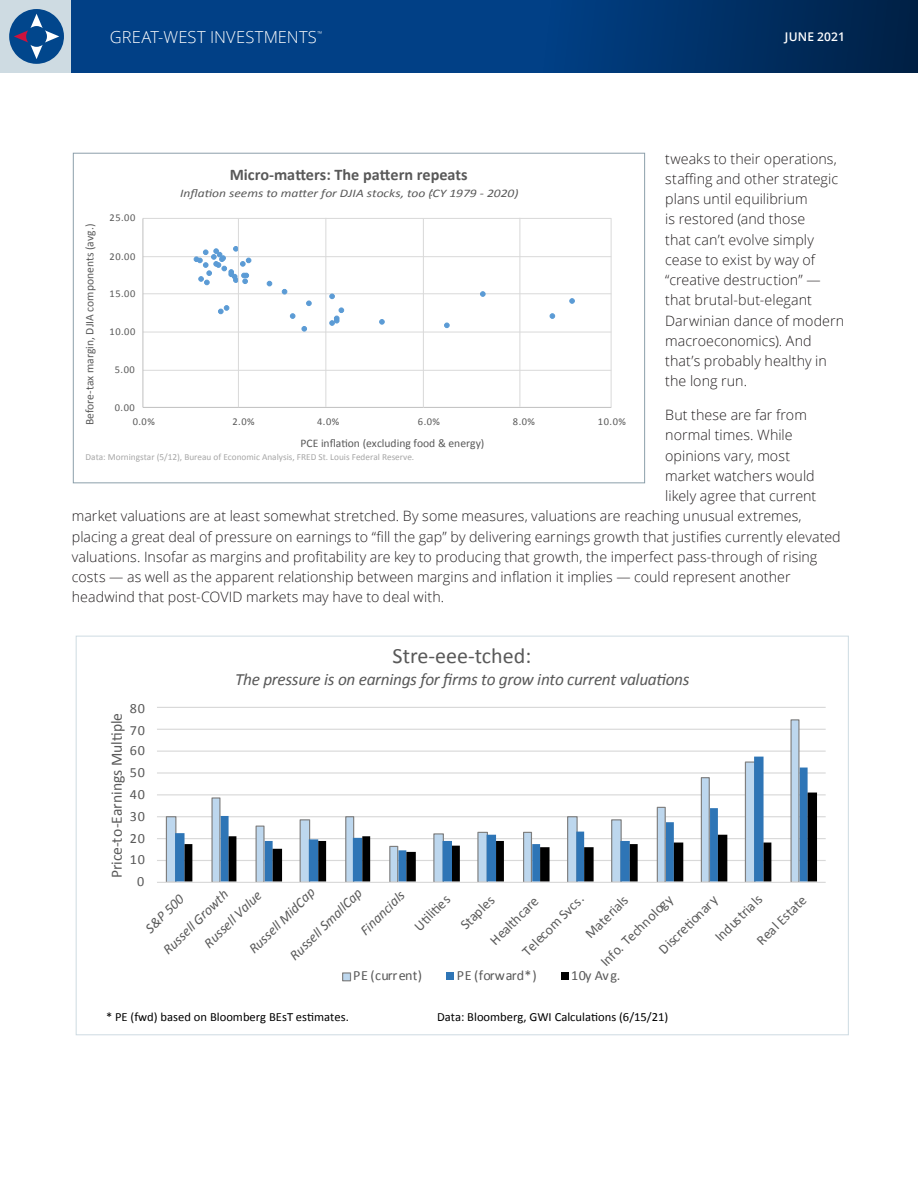
<style>
.page{position:relative;width:918px;height:1188px;background:#fff}
.page>*{position:absolute;margin:0;border:0;box-sizing:border-box;transform-origin:0 0}
.t1{font:21.9px "Calibri";color:#595959}
.t2{font:italic 17.25px "Calibri";letter-spacing:-.02em;color:#595959}
.GWI_Header{font:300 16.5px "Open Sans";letter-spacing:.01em;color:#fff}
.t3{font:700 16.2px "Calibri";color:#595959}
.t4{font:15.75px "Calibri";color:#595959}
.Body_9_5pt{font:300 14.25px/20.2px "Open Sans";letter-spacing:.005em;color:#231f20}
.t5{font:14.1px/30.9px "Calibri";letter-spacing:.04em;color:#595959}
.t6{font:italic 14.1px "Calibri";color:#595959}
.t7{font:14.1px "Calibri";letter-spacing:-.015em;color:#595959}
.t8{font:14.1px "Calibri";letter-spacing:.02em;color:#595959}
.t9{font:12.45px "Calibri";color:#000}
.Header_Date{font:600 12px "Open Sans";letter-spacing:.015em;color:#fff}
.t10{font:11.55px "Calibri";color:#595959}
.t11{font:italic 11.55px "Calibri";color:#595959;scale:1.17 1}
.t12{font:italic 11.55px "Calibri";color:#595959}
.t13{font:10.5px "Calibri";letter-spacing:.05em;color:#595959}
.t14{font:9.3px "Calibri";color:#a6a6a6}
.GWI_Header-2{font:300 6.6px "Open Sans";color:#fff}
</style>
<div class="page">
<div style="left:0;top:0;width:73px;height:73px;background:#cedbe2"></div>
<div style="left:72px;top:0;width:846px;height:73px;background:#014086"></div>
<svg style="left:9px;top:9px;width:55px;height:55px"></svg>
<div style="left:297px;top:0;width:621px;height:73px;background:linear-gradient(to right,#014896,#00254e)"></div>
<hr style="left:143px;top:370px;width:468px;height:1px;background:#d9d9d9">
<hr style="left:143px;top:332px;width:468px;height:1px;background:#d9d9d9">
<hr style="left:143px;top:293px;width:468px;height:1px;background:#d9d9d9">
<hr style="left:143px;top:256px;width:468px;height:1px;background:#d9d9d9">
<hr style="left:143px;top:218px;width:468px;height:1px;background:#d9d9d9">
<hr style="left:143px;top:218px;width:1px;height:189px;background:#bfbfbf">
<hr style="left:143px;top:407px;width:468px;height:1px;background:#bfbfbf">
<svg style="left:480px;top:291px;width:6px;height:6px"></svg>
<svg style="left:569px;top:298px;width:6px;height:6px"></svg>
<svg style="left:550px;top:313px;width:5px;height:6px"></svg>
<svg style="left:444px;top:323px;width:6px;height:5px"></svg>
<svg style="left:379px;top:319px;width:6px;height:6px"></svg>
<svg style="left:302px;top:326px;width:5px;height:6px"></svg>
<svg style="left:290px;top:313px;width:5px;height:6px"></svg>
<svg style="left:329px;top:308px;width:15px;height:18px"></svg>
<svg style="left:329px;top:294px;width:6px;height:5px"></svg>
<svg style="left:306px;top:301px;width:6px;height:5px"></svg>
<svg style="left:282px;top:289px;width:5px;height:5px"></svg>
<svg style="left:267px;top:281px;width:5px;height:5px"></svg>
<svg style="left:218px;top:305px;width:11px;height:9px"></svg>
<svg style="left:194px;top:246px;width:57px;height:39px"></svg>
<hr style="left:238px;top:218px;width:1px;height:189px;background:#d9d9d9">
<hr style="left:325px;top:218px;width:1px;height:189px;background:#d9d9d9">
<hr style="left:423px;top:219px;width:1px;height:189px;background:#d9d9d9">
<hr style="left:519px;top:218px;width:1px;height:189px;background:#d9d9d9">
<hr style="left:611px;top:218px;width:1px;height:189px;background:#d9d9d9">
<hr style="left:157px;top:860px;width:669px;height:1px;background:#d9d9d9">
<hr style="left:157px;top:838px;width:669px;height:1px;background:#d9d9d9">
<hr style="left:157px;top:816px;width:669px;height:1px;background:#d9d9d9">
<hr style="left:157px;top:794px;width:669px;height:1px;background:#d9d9d9">
<hr style="left:157px;top:772px;width:669px;height:2px;background:#d9d9d9">
<hr style="left:157px;top:751px;width:669px;height:1px;background:#d9d9d9">
<hr style="left:157px;top:729px;width:669px;height:1px;background:#d9d9d9">
<hr style="left:157px;top:707px;width:669px;height:1px;background:#d9d9d9">
<svg style="left:165px;top:719px;width:635px;height:163px"></svg>
<svg style="left:175px;top:757px;width:633px;height:125px"></svg>
<svg style="left:185px;top:793px;width:632px;height:89px"></svg>
<hr style="left:157px;top:882px;width:669px;height:1px;background:#d9d9d9">
<div style="left:343px;top:973px;width:8px;height:8px;background:#bdd7ee"></div>
<div style="left:342px;top:972px;width:9px;height:9px;border:1px solid #7f7f7f"></div>
<div style="left:446px;top:972px;width:8px;height:8px;background:#2e75b6"></div>
<div style="left:561px;top:972px;width:7px;height:8px;background:#000"></div>
<p class="GWI_Header" style="left:110px;top:25px;width:208px">GREAT-WEST INVESTMENTS</p>
<p class="GWI_Header-2" style="left:317px;top:29px;width:6px">™</p>
<p class="Header_Date" style="left:785px;top:28px;width:62px">JUNE 2021</p>
<p class="Body_9_5pt" style="left:665px;top:148px;width:180px">tweaks to their operations, staffing and other strategic plans until equilibrium<br>is restored (and those<br>that can’t evolve simply cease to exist by way of “creative destruction” — that brutal-but-elegant<br>Darwinian dance of modern macroeconomics). And that’s probably healthy in the long run.</p>
<p class="Body_9_5pt" style="left:665px;top:405px;width:143px">But these are far from</p>
<p class="Body_9_5pt" style="left:665px;top:425px;width:129px">normal times. While</p>
<p class="Body_9_5pt" style="left:665px;top:445px;width:126px">opinions vary, most</p>
<p class="Body_9_5pt" style="left:665px;top:465px;width:151px">market watchers would</p>
<p class="Body_9_5pt" style="left:665px;top:486px;width:153px">likely agree that current</p>
<p class="Body_9_5pt" style="left:72px;top:506px;width:731px">market valuations are at least somewhat stretched. By some measures, valuations are reaching unusual extremes,</p>
<p class="Body_9_5pt" style="left:72px;top:526px;width:770px">placing a great deal of pressure on earnings to “fill the gap” by delivering earnings growth that justifies currently elevated</p>
<p class="Body_9_5pt" style="left:72px;top:546px;width:747px">valuations. Insofar as margins and profitability are key to producing that growth, the imperfect pass-through of rising</p>
<p class="Body_9_5pt" style="left:72px;top:567px;width:720px">costs — as well as the apparent relationship between margins and inflation it implies — could represent another</p>
<p class="Body_9_5pt" style="left:72px;top:587px;width:374px">headwind that post-COVID markets may have to deal with.</p>
<p class="t3" style="left:230px;top:163px;width:240px">Micro-matters: The pattern repeats</p>
<p class="t11" style="left:180px;top:186px;width:291px">Inflation seems to matter for DJIA stocks, too (CY 1979 - 2020)</p>
<p class="t12" style="left:430px;top:184px;width:5px">:</p>
<p class="t13" style="left:110px;top:211px;width:27px">25.00</p>
<p class="t10" style="left:82px;top:425px;width:203px;rotate:-90deg">Before-tax margin, DJIA components (avg.)</p>
<p class="t13" style="left:110px;top:249px;width:27px">20.00</p>
<p class="t13" style="left:110px;top:286px;width:27px">15.00</p>
<p class="t13" style="left:110px;top:324px;width:27px">10.00</p>
<p class="t13" style="left:115px;top:362px;width:22px">5.00</p>
<p class="t13" style="left:115px;top:401px;width:22px">0.00</p>
<p class="t13" style="left:133px;top:415px;width:24px">0.0%</p>
<p class="t13" style="left:233px;top:415px;width:24px">2.0%</p>
<p class="t13" style="left:317px;top:415px;width:24px">4.0%</p>
<p class="t13" style="left:418px;top:415px;width:24px">6.0%</p>
<p class="t13" style="left:513px;top:415px;width:24px">8.0%</p>
<p class="t13" style="left:598px;top:415px;width:29px">10.0%</p>
<p class="t10" style="left:301px;top:435px;width:185px">PCE inflation (excluding food &amp; energy)</p>
<p class="t14" style="left:86px;top:451px;width:330px">Data: Morningstar (5/12), Bureau of Economic Analysis, FRED St. Louis Federal Reserve.</p>
<p class="t5" style="left:130px;top:692px;width:17px">80</p>
<p class="t4" style="left:106px;top:878px;width:167px;rotate:-90deg">Price-to-Earnings Multiple</p>
<p class="t5" style="left:130px;top:714px;width:17px">70</p>
<p class="t5" style="left:130px;top:734px;width:17px">60</p>
<p class="t5" style="left:130px;top:756px;width:17px">50</p>
<p class="t5" style="left:130px;top:778px;width:17px">40</p>
<p class="t5" style="left:130px;top:800px;width:17px">30</p>
<p class="t5" style="left:130px;top:822px;width:17px">20</p>
<p class="t5" style="left:130px;top:844px;width:17px">10</p>
<p class="t5" style="left:137px;top:866px;width:9px">0</p>
<p class="t1" style="left:393px;top:640px;width:140px">Stre-eee-tched:</p>
<p class="t2" style="left:235px;top:667px;width:456px">The pressure is on earnings for firms to grow into current valuations</p>
<p class="t6" style="left:244px;top:944px;width:88px;rotate:-45deg">Russell MidCap</p>
<p class="t5" style="left:405px;top:917px;width:46px;rotate:-45deg">Uti liti es</p>
<p class="t5" style="left:452px;top:916px;width:43px;rotate:-45deg">Staples</p>
<p class="t6" style="left:159px;top:945px;width:87px;rotate:-45deg">Russell Growth</p>
<p class="t6" style="left:285px;top:951px;width:97px;rotate:-45deg">Russell SmallCap</p>
<p class="t6" style="left:141px;top:924px;width:49px;rotate:-45deg">S&amp;P 500</p>
<p class="t6" style="left:200px;top:939px;width:76px;rotate:-45deg">Russell Value</p>
<p class="t6" style="left:356px;top:926px;width:58px;rotate:-45deg">Financials</p>
<p class="t5" style="left:492px;top:921px;width:82px;text-indent:-15px;rotate:-45deg">Healthcare<br>Telecom Svcs.</p>
<p class="t5" style="left:570px;top:931px;width:97px;text-indent:9px;rotate:-45deg">Materials<br>Info. Technology</p>
<p class="t5" style="left:684px;top:906px;width:62px;text-indent:-49px;rotate:-45deg">Discreti onary<br>Industrials</p>
<p class="t5" style="left:748px;top:931px;width:65px;rotate:-45deg">Real Estate</p>
<p class="t8" style="left:353px;top:966px;width:70px">PE (current)</p>
<p class="t7" style="left:457px;top:966px;width:81px">PE (forward*)</p>
<p class="t5" style="left:571px;top:959px;width:51px">10y Avg.</p>
<p class="t9" style="left:106px;top:1008px;width:244px">* PE (fwd) based on Bloomberg BEsT estimates.</p>
<p class="t9" style="left:437px;top:1008px;width:233px">Data: Bloomberg, GWI Calculations (6/15/21)</p>
</div>
